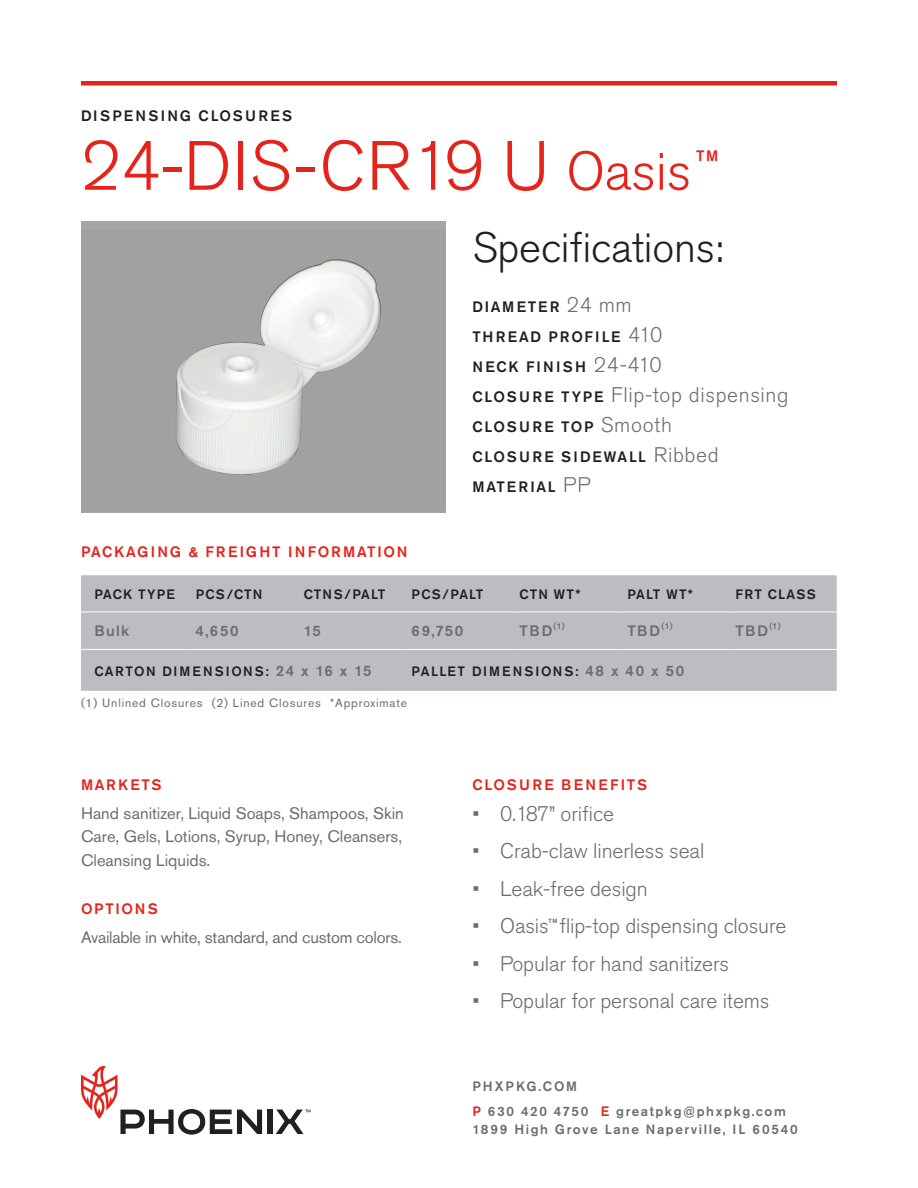
<style>
.page{position:relative;width:918px;height:1188px;background:#fff}
.page>*{position:absolute;margin:0;border:0;box-sizing:border-box;transform-origin:0 0}
.Product_Number{font:300 69px "Akzidenz Grotesk Std";letter-spacing:.005em;color:#e5231b}
.Specifications_Heade{font:300 42px "Akzidenz Grotesk Std";letter-spacing:-.005em;color:#231f20}
.Specifications_Copy{font:300 21px "Akzidenz Grotesk Std";letter-spacing:-.005em;color:#6c6d70}
.Specifications_Copy-2{font:300 21px "Akzidenz Grotesk Std";letter-spacing:.03em;color:#6c6d70}
.Body_Copy{font:16.5px/22.5px "Akzidenz Grotesk Std";color:#6c6d70}
.Specifications_Copy-3{font:500 15px "Akzidenz Grotesk Std";letter-spacing:.115em;color:#231f20}
.Heading_PMS_485{font:500 15px "Akzidenz Grotesk Std";letter-spacing:.115em;color:#e5231b}
.Table_Product_Info{font:500 15px "Akzidenz Grotesk Std";letter-spacing:.09em;color:#6c6d70}
.Product_Category_Nam{font:500 15px "Akzidenz Grotesk Std";letter-spacing:.155em;color:#231f20}
.Specifications_Copy-4{font:500 15px "Akzidenz Grotesk Std";letter-spacing:.155em;color:#231f20}
.Heading_PMS_485-2{font:500 15px "Akzidenz Grotesk Std";letter-spacing:.155em;color:#e5231b}
.Heading_Bullet_Point{font:500 15px "Akzidenz Grotesk Std";color:#e5231b}
.t1{font:500 13.5px/24.8px "Akzidenz Grotesk Std";letter-spacing:.115em;color:#6c6d70}
.Table_Headers{font:500 13.5px "Akzidenz Grotesk Std";letter-spacing:.085em;color:#231f20}
.Table_Product_Info-2{font:500 13.5px "Akzidenz Grotesk Std";letter-spacing:.115em;color:#231f20}
.Table_Caption{font:12px "Akzidenz Grotesk Std";letter-spacing:.07em;color:#6c6d70}
.Table_Product_Info-3{font:500 8.7px "Akzidenz Grotesk Std";color:#6c6d70}
.Heading_Bullet_Point-2{font:500 6px "Akzidenz Grotesk Std";color:#6d6362}
.s1{font-size:54px}
.s2{font-weight:300;font-size:21px;color:#6c6d70}
.s3{font-weight:500;font-size:15px;color:#231f20}
.s4{font-size:15px;color:#6c6d70}
.s5{color:#e5231b}
</style>
<div class="page">
<div style="left:267px;top:1110px;width:5px;height:24px;background:#231f20"></div>
<svg style="left:81px;top:1066px;width:181px;height:69px"></svg>
<svg style="left:276px;top:1110px;width:34px;height:24px"></svg>
<div style="left:81px;top:81px;width:756px;height:5px;background:#e5231b"></div>
<div style="left:81px;top:575px;width:756px;height:116px;background:#bcbdc0"></div>
<hr style="left:297px;top:612px;width:108px;height:1px;background:#fff">
<hr style="left:405px;top:612px;width:108px;height:1px;background:#fff">
<hr style="left:513px;top:612px;width:108px;height:1px;background:#fff">
<hr style="left:621px;top:612px;width:108px;height:1px;background:#fff">
<hr style="left:729px;top:612px;width:108px;height:1px;background:#fff">
<hr style="left:81px;top:649px;width:108px;height:1px;background:#fff">
<hr style="left:189px;top:649px;width:108px;height:1px;background:#fff">
<hr style="left:297px;top:649px;width:108px;height:1px;background:#fff">
<hr style="left:405px;top:649px;width:108px;height:1px;background:#fff">
<hr style="left:513px;top:649px;width:108px;height:1px;background:#fff">
<hr style="left:621px;top:649px;width:108px;height:1px;background:#fff">
<hr style="left:729px;top:649px;width:108px;height:1px;background:#fff">
<hr style="left:81px;top:612px;width:108px;height:1px;background:#fff">
<hr style="left:189px;top:612px;width:108px;height:1px;background:#fff">
<img style="left:81px;top:230px;width:365px;height:280px">
<p class="Product_Category_Nam" style="left:81px;top:106px;width:213px">DISPENSING CLOSURES</p>
<p class="Product_Number" style="left:81px;top:127px;width:612px">24-DIS-CR19 U <span class="s1">Oasis</span></p>
<p class="Heading_Bullet_Point" style="left:696px;top:147px;width:24px">TM</p>
<p class="Specifications_Heade" style="left:472px;top:224px;width:252px">Specifications:</p>
<p class="Specifications_Copy-3" style="left:472px;top:298px;width:161px">DIAMETER <span class="s2">24 mm</span></p>
<p class="Specifications_Copy-3" style="left:472px;top:328px;width:191px">THREAD PROFILE <span class="s2">410</span></p>
<p class="Specifications_Copy-4" style="left:472px;top:358px;width:191px">NECK FINISH <span class="s2">24-410</span></p>
<p class="Specifications_Copy-2" style="left:472px;top:383px;width:318px"><span class="s3">CLOSURE TYPE</span> Flip-top dispensing</p>
<p class="Specifications_Copy-3" style="left:472px;top:418px;width:201px">CLOSURE TOP <span class="s2">Smooth</span></p>
<p class="Specifications_Copy-3" style="left:472px;top:448px;width:248px">CLOSURE SIDEWALL <span class="s2">Ribbed</span></p>
<p class="Specifications_Copy-3" style="left:472px;top:478px;width:120px">MATERIAL <span class="s2">PP</span></p>
<p class="Heading_PMS_485" style="left:81px;top:543px;width:328px">PACKAGING &amp; FREIGHT INFORMATION</p>
<p class="Table_Headers" style="left:94px;top:586px;width:82px">PACK TYPE</p>
<p class="Table_Headers" style="left:196px;top:586px;width:68px">PCS/CTN</p>
<p class="Table_Headers" style="left:304px;top:586px;width:83px">CTNS/PALT</p>
<p class="Table_Headers" style="left:412px;top:586px;width:73px">PCS/PALT</p>
<p class="Table_Headers" style="left:520px;top:586px;width:62px">CTN WT*</p>
<p class="Table_Headers" style="left:628px;top:586px;width:67px">PALT WT*</p>
<p class="Table_Headers" style="left:735px;top:586px;width:82px">FRT CLASS</p>
<p class="Table_Product_Info" style="left:94px;top:622px;width:36px">Bulk</p>
<p class="Table_Product_Info" style="left:196px;top:622px;width:44px">4,650</p>
<p class="Table_Product_Info" style="left:304px;top:622px;width:19px">15</p>
<p class="Table_Product_Info" style="left:412px;top:622px;width:53px">69,750</p>
<p class="Table_Product_Info" style="left:520px;top:622px;width:34px">TBD</p>
<p class="Table_Product_Info-3" style="left:554px;top:620px;width:13px">(1)</p>
<p class="Table_Product_Info-3" style="left:662px;top:620px;width:13px">(1)</p>
<p class="Table_Product_Info-3" style="left:770px;top:620px;width:13px">(1)</p>
<p class="Table_Product_Info" style="left:628px;top:622px;width:34px">TBD</p>
<p class="Table_Product_Info" style="left:735px;top:622px;width:34px">TBD</p>
<p class="Table_Product_Info-2" style="left:94px;top:663px;width:279px">CARTON DIMENSIONS: <span class="s4">24 x 16 x 15</span></p>
<p class="Table_Product_Info-2" style="left:412px;top:663px;width:274px">PALLET DIMENSIONS: <span class="s4">48 x 40 x 50</span></p>
<p class="Table_Caption" style="left:81px;top:696px;width:328px">(1) Unlined Closures (2) Lined Closures *Approximate</p>
<p class="Heading_PMS_485" style="left:81px;top:775px;width:82px">MARKETS</p>
<p class="Body_Copy" style="left:81px;top:802px;width:324px">Hand sanitizer, Liquid Soaps, Shampoos, Skin<br>Care, Gels, Lotions, Syrup, Honey, Cleansers,</p>
<p class="Body_Copy" style="left:81px;top:849px;width:131px">Cleansing Liquids.</p>
<p class="Heading_PMS_485" style="left:81px;top:899px;width:78px">OPTIONS</p>
<p class="Body_Copy" style="left:81px;top:926px;width:322px">Available in white, standard, and custom colors.</p>
<p class="Heading_PMS_485-2" style="left:472px;top:775px;width:176px">CLOSURE BENEFITS</p>
<p class="Specifications_Copy" style="left:472px;top:802px;width:143px">• 0.187” orifice</p>
<p class="Specifications_Copy" style="left:472px;top:839px;width:233px">• Crab-claw linerless seal</p>
<p class="Specifications_Copy" style="left:472px;top:877px;width:177px">• Leak-free design</p>
<p class="Specifications_Copy" style="left:472px;top:914px;width:315px">• Oasis flip-top dispensing closure</p>
<p class="Specifications_Copy" style="left:472px;top:952px;width:258px">• Popular for hand sanitizers</p>
<p class="Specifications_Copy" style="left:472px;top:989px;width:299px">• Popular for personal care items</p>
<p class="Heading_Bullet_Point-2" style="left:548px;top:917px;width:10px">TM</p>
<p class="t1" style="left:472px;top:1074px;width:315px">PHXPKG.COM<br><span class="s5">P</span> 630 420 4750 <span class="s5">E</span> greatpkg@phxpkg.com</p>
<p class="t1" style="left:472px;top:1117px;width:327px">1899 High Grove Lane Naperville, IL 60540</p>
</div>
